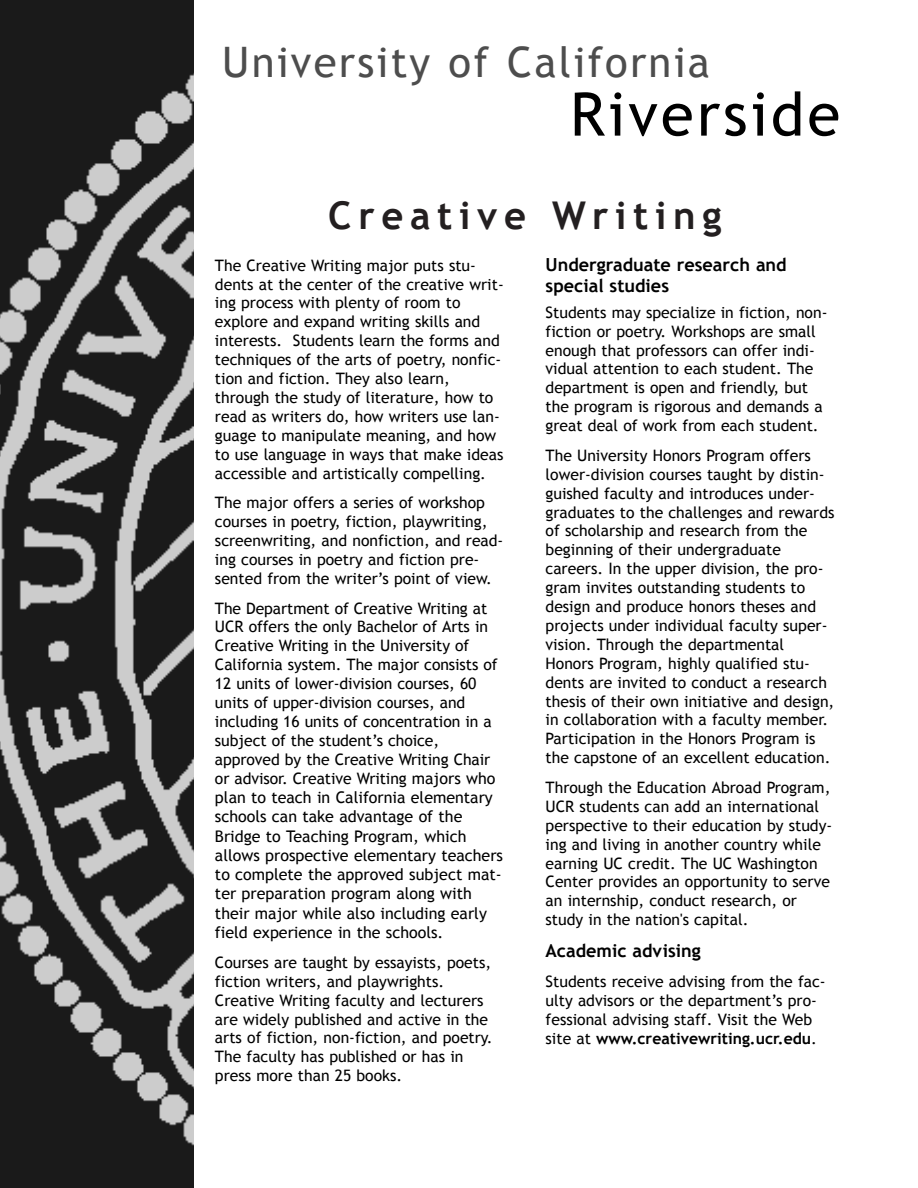
<style>
.page{position:relative;width:918px;height:1188px;background:#fff}
.page>*{position:absolute;margin:0;border:0;box-sizing:border-box;transform-origin:0 0}
.t1{font:60px "Trebuchet MS";letter-spacing:.05em;color:#000}
.t2{font:42px "Trebuchet MS";letter-spacing:.05em;color:#4d4d4d}
.t3{font:700 38.25px "Trebuchet MS";letter-spacing:.175em;color:#231f20}
.t4{font:700 18px/21px "Trebuchet MS";color:#000}
.t5{font:16.05px/19.2px "Trebuchet MS";color:#000}
.t6{font:15.75px/18.9px "Trebuchet MS";color:#000}
.s1{font-size:16.05px}
.s2{font-weight:700}
</style>
<div class="page">
<img style="left:1px;top:0;width:193px;height:1188px">
<h2 class="t2" style="left:222px;top:38px;width:489px">University of California</h2>
<h1 class="t1" style="left:570px;top:79px;width:272px">Riverside</h1>
<h3 class="t3" style="left:328px;top:193px;width:395px">Creative Writing</h3>
<p class="t6" style="left:215px;top:256px;width:290px">The Creative Writing major puts stu&shy;dents at the center of the creative writ&shy;ing process with plenty of room to explore and expand writing skills and interests. Students learn the forms and techniques of the arts of poetry, nonfic&shy;tion and fiction. They also learn, through the study of literature, how to read as writers do, how writers use lan&shy;guage to manipulate meaning, and how to use language in ways that make ideas accessible and artistically compelling.</p>
<p class="t6" style="left:215px;top:493px;width:290px">The major offers a series of workshop courses in poetry, fiction, playwriting, screenwriting, and nonfiction, and read&shy;ing courses in poetry and fiction pre&shy;sented from the writer’s point of view.</p>
<p class="t6" style="left:215px;top:598px;width:284px">The Department of Creative Writing at UCR offers the only Bachelor of Arts in Creative Writing in the University of California system. The major consists of 12 units of lower-division courses, 60 units of upper-division courses, and including 16 units of concentration in a subject of the student’s choice, approved by the Creative Writing Chair or advisor. Creative Writing <span class="s1">majors who</span></p>
<p class="t5" style="left:215px;top:788px;width:290px">plan to teach in California elementary schools can take advantage of the Bridge to Teaching Program, which allows prospective elementary teachers to complete the approved subject mat&shy;ter preparation program along with their major while also including early field experience in the schools.</p>
<p class="t6" style="left:215px;top:953px;width:279px">Courses are taught by essayists, poets, fiction writers, and playwrights.<br>Creative Writing faculty and lecturers are widely published and active in the arts of fiction, non-fiction, and poetry.<br>The faculty has published or has in press more than 25 books.</p>
<p class="t4" style="left:546px;top:254px;width:243px">Undergraduate research and special studies</p>
<p class="t6" style="left:546px;top:303px;width:283px">Students may specialize in fiction, non&shy;fiction or poetry. Workshops are small enough that professors can offer indi&shy;vidual attention to each student. The department is open and friendly, but the program is rigorous and demands a great deal of work from each student.</p>
<p class="t6" style="left:546px;top:446px;width:290px">The University Honors Program offers lower-division courses taught by distin&shy;guished faculty and introduces under&shy;graduates to the challenges and rewards of scholarship and research from the beginning of their undergraduate careers. In the upper division, the pro&shy;gram invites outstanding students to design and produce honors theses and projects under individual faculty super&shy;vision. Through the departmental Honors Program, highly qualified stu&shy;dents are invited to conduct a research thesis of their own initiative and design, in collaboration with a faculty member.<br>Participation in the Honors Program is the capstone of an excellent education.</p>
<p class="t6" style="left:546px;top:778px;width:288px">Through the Education Abroad Program, UCR students can add an international perspective to their education by study&shy;ing and living in another country while earning UC credit. The UC Washington Center provides an opportunity to serve an internship, conduct research, or study in the nation's capital.</p>
<p class="t4" style="left:546px;top:940px;width:157px">Academic advising</p>
<p class="t6" style="left:546px;top:972px;width:282px">Students receive advising from the fac&shy;ulty advisors or the department’s pro&shy;fessional advising staff. Visit the Web site at <span class="s2">www.creativewriting.ucr.edu</span>.</p>
</div>
